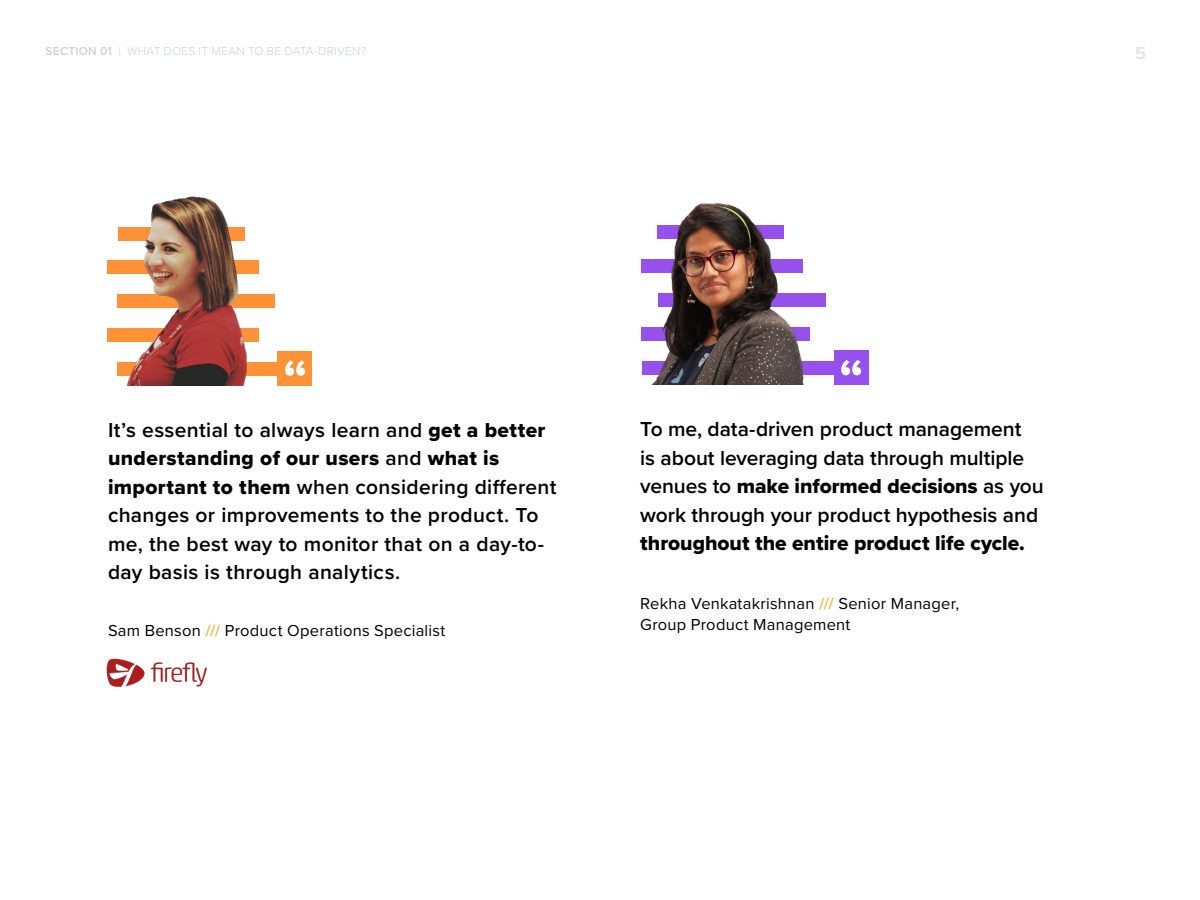
<style>
.page{position:relative;width:1200px;height:900px;background:#fff}
.page>*{position:absolute;margin:0;border:0;box-sizing:border-box;transform-origin:0 0}
.t1{font:700 54px "Proxima Nova";color:#fff}
.t2{font:600 21px/28.5px "Proxima Nova";letter-spacing:.01em;color:#000}
.t3{font:700 18px "Proxima Nova";color:#cbd2db}
.t4{font:16.5px "Proxima Nova";letter-spacing:.015em;color:#000}
.t5{font:300 12px "Proxima Nova";letter-spacing:.02em;color:#cbd2db}
.s1{font-weight:600}
.s2{font-family:"Proxima Nova Extrabld";font-weight:400}
.s3{font-weight:700;color:#efbe53}
</style>
<div class="page">
<div style="left:642px;top:361px;width:197px;height:13px;background:#9550ee"></div>
<div style="left:659px;top:294px;width:167px;height:13px;background:#9550ee"></div>
<div style="left:834px;top:350px;width:35px;height:35px;background:#9550ee"></div>
<img style="left:641px;top:203px;width:174px;height:182px">
<div style="left:118px;top:363px;width:186px;height:13px;background:#ff9237"></div>
<div style="left:107px;top:329px;width:152px;height:13px;background:#ff9237"></div>
<div style="left:118px;top:295px;width:157px;height:13px;background:#ff9237"></div>
<div style="left:107px;top:261px;width:152px;height:13px;background:#ff9237"></div>
<div style="left:277px;top:351px;width:35px;height:35px;background:#ff9237"></div>
<img style="left:106px;top:658px;width:101px;height:29px">
<img style="left:107px;top:196px;width:147px;height:190px">
<p class="t5" style="left:46px;top:42px;width:322px"><span class="s1">SECTION 01</span> | WHAT DOES IT MEAN TO BE DATA-DRIVEN?</p>
<p class="t3" style="left:1135px;top:40px;width:12px">5</p>
<p class="t1" style="left:283px;top:339px;width:26px">“</p>
<p class="t2" style="left:108px;top:415px;width:450px">It’s essential to always learn and <span class="s2">get a better understanding of our users</span> and <span class="s2">what is important to them</span> when considering different changes or improvements to the product. To me, the best way to monitor that on a day-to&shy;day basis is through analytics.</p>
<p class="t4" style="left:108px;top:618px;width:339px">Sam Benson <span class="s3">///</span> Product Operations Specialist</p>
<p class="t1" style="left:839px;top:338px;width:26px">“</p>
<p class="t2" style="left:640px;top:414px;width:405px">To me, data-driven product management<br>is about leveraging data through multiple venues to <span class="s2">make informed decisions</span> as you work through your product hypothesis and <span class="s2">throughout the entire product life cycle.</span></p>
<p class="t4" style="left:640px;top:591px;width:321px">Rekha Venkatakrishnan <span class="s3">///</span> Senior Manager,</p>
<p class="t4" style="left:640px;top:612px;width:212px">Group Product Management</p>
</div>
